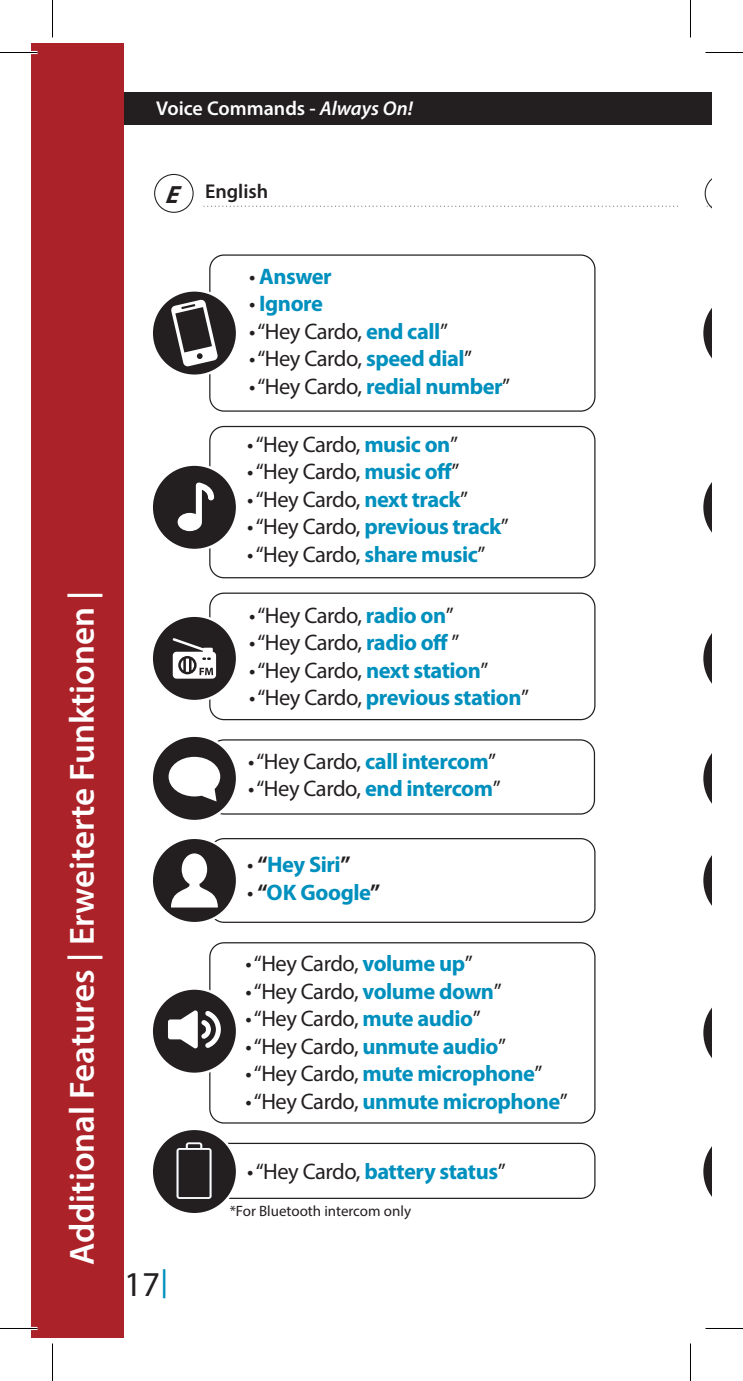
<style>
.page{position:relative;width:743px;height:1381px;background:#fff}
.page>*{position:absolute;margin:0;border:0;box-sizing:border-box;transform-origin:0 0}
.t1{font:600 35px "Myriad Pro";color:#fff}
.t2{font:35px "Myriad Pro";color:#231f20}
.t3{font:22.5px "Myriad Pro";letter-spacing:-.02em;color:#231f20}
.t4{font:700 22.5px "Myriad Pro";letter-spacing:-.02em;color:#0090be}
.t5{font:600 20px "Myriad Pro";color:#fff}
.t6{font:600 20px "Myriad Pro";color:#231f20}
.t7{font:15px "Myriad Pro";color:#231f20}
.s1{font-style:italic}
.s2{font-weight:700;font-style:italic;font-size:25px}
.s3{font-size:29px;color:#0090be}
.s4{font-weight:400;color:#231f20}
.s5{font-weight:700;color:#0090be}
.s6{color:#231f20}
</style>
<div class="page">
<div style="left:31px;top:92px;width:681px;height:33px;background:#231f20"></div>
<svg style="left:154px;top:174px;width:40px;height:39px"></svg>
<svg style="left:203px;top:206px;width:475px;height:1px"></svg>
<svg style="left:704px;top:178px;width:8px;height:31px"></svg>
<svg style="left:209px;top:254px;width:386px;height:158px"></svg>
<svg style="left:153px;top:289px;width:85px;height:88px"></svg>
<svg style="left:703px;top:308px;width:9px;height:51px"></svg>
<svg style="left:153px;top:838px;width:442px;height:85px"></svg>
<svg style="left:703px;top:855px;width:9px;height:51px"></svg>
<svg style="left:209px;top:592px;width:386px;height:128px"></svg>
<svg style="left:153px;top:614px;width:85px;height:88px"></svg>
<svg style="left:703px;top:633px;width:9px;height:51px"></svg>
<svg style="left:209px;top:426px;width:386px;height:152px"></svg>
<svg style="left:153px;top:463px;width:85px;height:88px"></svg>
<svg style="left:703px;top:482px;width:9px;height:51px"></svg>
<svg style="left:153px;top:736px;width:442px;height:84px"></svg>
<svg style="left:703px;top:753px;width:9px;height:51px"></svg>
<svg style="left:209px;top:942px;width:386px;height:181px"></svg>
<svg style="left:153px;top:987px;width:85px;height:88px"></svg>
<svg style="left:703px;top:1007px;width:9px;height:51px"></svg>
<svg style="left:153px;top:1130px;width:442px;height:83px"></svg>
<svg style="left:703px;top:1146px;width:9px;height:51px"></svg>
<div style="left:31px;top:43px;width:92px;height:1294px;background:#ac2229"></div>
<hr style="left:0;top:51px;width:38px;height:3px;background:#fff">
<hr style="left:0;top:1327px;width:38px;height:3px;background:#fff">
<hr style="left:0;top:52px;width:38px;height:1px;background:#000">
<hr style="left:705px;top:52px;width:38px;height:1px;background:#000">
<hr style="left:0;top:1328px;width:38px;height:1px;background:#000">
<hr style="left:705px;top:1328px;width:38px;height:1px;background:#000">
<hr style="left:52px;top:0;width:1px;height:37px;background:#000">
<hr style="left:52px;top:1343px;width:1px;height:38px;background:#000">
<hr style="left:690px;top:0;width:1px;height:37px;background:#000">
<hr style="left:690px;top:1343px;width:1px;height:38px;background:#000">
<p class="t5" style="left:156px;top:95px;width:258px">Voice Commands - <span class="s1">Always On!</span></p>
<p class="t6" style="left:165px;top:178px;width:104px"><span class="s2">E</span> English</p>
<h1 class="t1" style="left:60px;top:1265px;width:676px;rotate:-90deg">Additional Features | Erweiterte Funktionen |</h1>
<h1 class="t2" style="left:124px;top:1262px;width:46px">17<span class="s3">|</span></h1>
<p class="t4" style="left:249px;top:261px;width:84px"><span class="s4">•</span> Answer</p>
<p class="t4" style="left:249px;top:289px;width:75px"><span class="s4">•</span> Ignore</p>
<p class="t3" style="left:249px;top:317px;width:200px">• “Hey Cardo, <span class="s5">end call</span>”</p>
<p class="t3" style="left:249px;top:345px;width:225px">• “Hey Cardo, <span class="s5">speed dial</span>”</p>
<p class="t3" style="left:249px;top:372px;width:263px">• “Hey Cardo, <span class="s5">redial number</span>”</p>
<p class="t3" style="left:247px;top:430px;width:212px">• “Hey Cardo, <span class="s5">music on</span>”</p>
<p class="t3" style="left:247px;top:458px;width:214px">• “Hey Cardo, <span class="s5">music off</span>”</p>
<p class="t3" style="left:247px;top:485px;width:222px">• “Hey Cardo, <span class="s5">next track</span>”</p>
<p class="t4" style="left:247px;top:512px;width:263px"><span class="s4">• “Hey Cardo,</span> previous track<span class="s4">”</span></p>
<p class="t3" style="left:247px;top:540px;width:240px">• “Hey Cardo, <span class="s5">share music</span>”</p>
<p class="t3" style="left:249px;top:601px;width:206px">• “Hey Cardo, <span class="s5">radio on</span>”</p>
<p class="t3" style="left:249px;top:629px;width:212px">• “Hey Cardo, <span class="s5">radio off</span> ”</p>
<p class="t3" style="left:249px;top:656px;width:241px">• “Hey Cardo, <span class="s5">next station</span>”</p>
<p class="t4" style="left:249px;top:683px;width:281px"><span class="s4">• “Hey Cardo,</span> previous station<span class="s4">”</span></p>
<p class="t3" style="left:248px;top:747px;width:250px">• “Hey Cardo, <span class="s5">call intercom</span>”</p>
<p class="t3" style="left:248px;top:775px;width:254px">• “Hey Cardo, <span class="s5">end intercom</span>”</p>
<p class="t4" style="left:247px;top:850px;width:105px"><span class="s4">•</span> <span class="s6">“</span>Hey Siri<span class="s6">”</span></p>
<p class="t4" style="left:247px;top:877px;width:134px"><span class="s4">•</span> <span class="s6">“</span>OK Google<span class="s6">”</span></p>
<p class="t3" style="left:245px;top:949px;width:229px">• “Hey Cardo, <span class="s5">volume up</span>”</p>
<p class="t3" style="left:245px;top:977px;width:258px">• “Hey Cardo, <span class="s5">volume down</span>”</p>
<p class="t3" style="left:245px;top:1004px;width:237px">• “Hey Cardo, <span class="s5">mute audio</span>”</p>
<p class="t3" style="left:245px;top:1032px;width:262px">• “Hey Cardo, <span class="s5">unmute audio</span>”</p>
<p class="t4" style="left:245px;top:1059px;width:298px"><span class="s4">• “Hey Cardo,</span> mute microphone<span class="s4">”</span></p>
<p class="t4" style="left:245px;top:1086px;width:324px"><span class="s4">• “Hey Cardo,</span> unmute microphone<span class="s4">”</span></p>
<p class="t4" style="left:247px;top:1156px;width:260px"><span class="s4">• “Hey Cardo,</span> battery status<span class="s4">”</span></p>
<p class="t7" style="left:230px;top:1201px;width:183px">*For Bluetooth intercom only</p>
</div>
